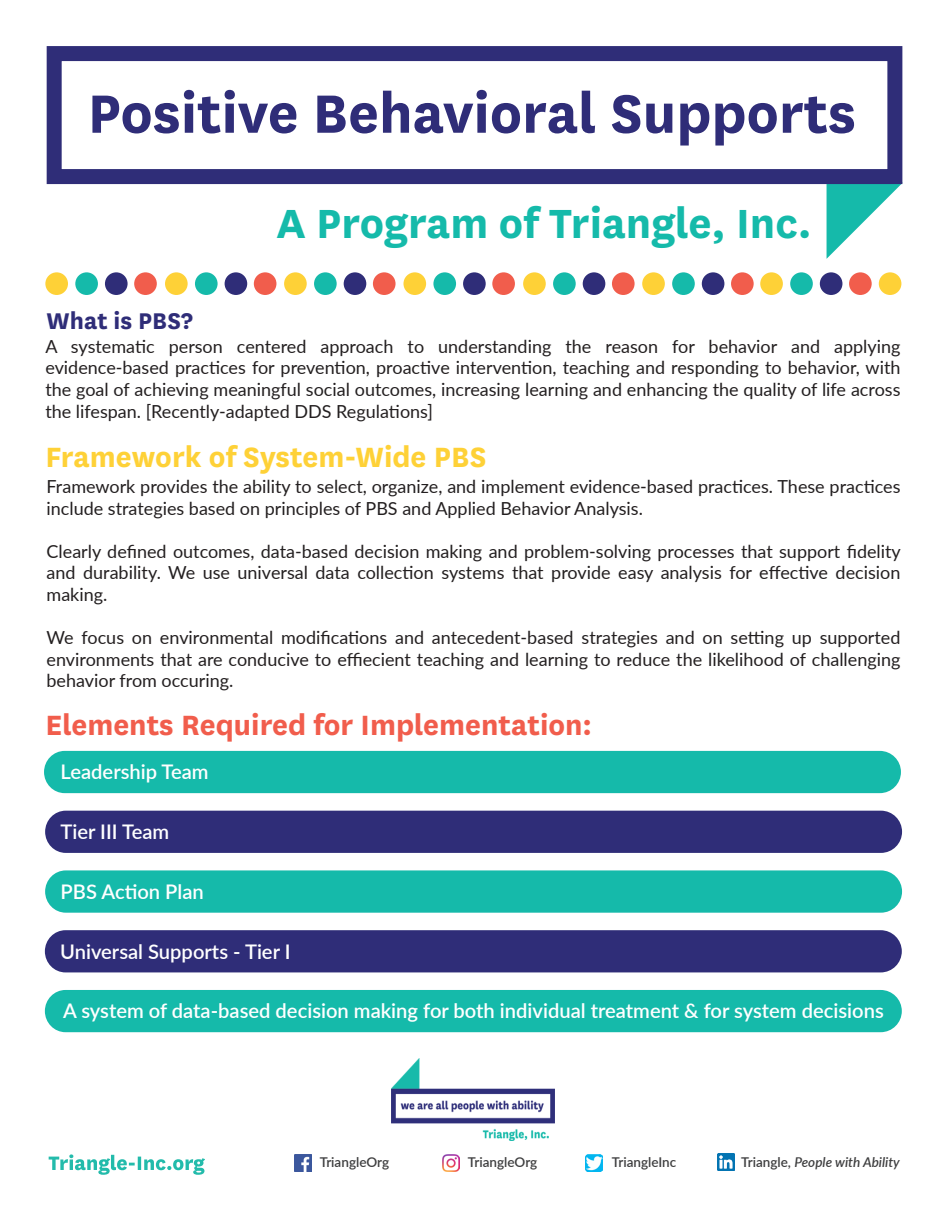
<style>
.page{position:relative;width:945px;height:1215px;background:#fff}
.page>*{position:absolute;margin:0;border:0;box-sizing:border-box;transform-origin:0 0}
.t1{font:700 63px "National";color:#2f2d78}
.t2{font:700 47.55px "National";color:#15baaa}
.t3{font:700 32.55px "National";color:#f15d4c}
.t4{font:700 32.55px "National";color:#fed137}
.t5{font:700 26.55px "National";color:#2f2d78}
.t6{font:600 20.1px "Lato";color:#fff}
.t7{font:18px/21.6px "Lato";color:#231f20;text-align:justify}
.t8{font:600 13.5px "Lato";color:#3e3e3f}
.t9{font:italic 600 13.5px "Lato";color:#3e3e3f}
.s1{font-style:normal}
</style>
<div class="page">
<div style="left:45px;top:930px;width:857px;height:42px;background:#2f2d78;border-radius:21px"></div>
<div style="left:45px;top:990px;width:857px;height:42px;background:#15baaa;border-radius:21px"></div>
<div style="left:45px;top:870px;width:857px;height:43px;background:#15baaa;border-radius:21px"></div>
<div style="left:45px;top:811px;width:857px;height:42px;background:#2f2d78;border-radius:21px"></div>
<div style="left:44px;top:751px;width:857px;height:42px;background:#15baaa;border-radius:21px"></div>
<svg style="left:827px;top:183px;width:76px;height:76px"></svg>
<div style="left:47px;top:46px;width:855px;height:138px;border:15px solid #2f2d78"></div>
<div style="left:134px;top:272px;width:23px;height:23px;background:#f15d4c;border-radius:50%"></div>
<div style="left:105px;top:272px;width:23px;height:23px;background:#2f2d78;border-radius:50%"></div>
<div style="left:75px;top:272px;width:23px;height:23px;background:#15baaa;border-radius:50%"></div>
<div style="left:45px;top:272px;width:23px;height:23px;background:#fed137;border-radius:50%"></div>
<div style="left:254px;top:272px;width:22px;height:23px;background:#f15d4c;border-radius:50%"></div>
<div style="left:225px;top:272px;width:22px;height:23px;background:#2f2d78;border-radius:50%"></div>
<div style="left:195px;top:272px;width:23px;height:23px;background:#15baaa;border-radius:50%"></div>
<div style="left:165px;top:272px;width:23px;height:23px;background:#fed137;border-radius:50%"></div>
<div style="left:373px;top:272px;width:23px;height:23px;background:#f15d4c;border-radius:50%"></div>
<div style="left:344px;top:272px;width:22px;height:23px;background:#2f2d78;border-radius:50%"></div>
<div style="left:314px;top:272px;width:23px;height:23px;background:#15baaa;border-radius:50%"></div>
<div style="left:284px;top:272px;width:23px;height:23px;background:#fed137;border-radius:50%"></div>
<div style="left:492px;top:272px;width:23px;height:23px;background:#f15d4c;border-radius:50%"></div>
<div style="left:463px;top:272px;width:23px;height:23px;background:#2f2d78;border-radius:50%"></div>
<div style="left:433px;top:272px;width:23px;height:23px;background:#15baaa;border-radius:50%"></div>
<div style="left:403px;top:272px;width:23px;height:23px;background:#fed137;border-radius:50%"></div>
<div style="left:612px;top:272px;width:23px;height:23px;background:#f15d4c;border-radius:50%"></div>
<div style="left:583px;top:272px;width:22px;height:23px;background:#2f2d78;border-radius:50%"></div>
<div style="left:553px;top:272px;width:23px;height:23px;background:#15baaa;border-radius:50%"></div>
<div style="left:523px;top:272px;width:23px;height:23px;background:#fed137;border-radius:50%"></div>
<div style="left:731px;top:272px;width:23px;height:23px;background:#f15d4c;border-radius:50%"></div>
<div style="left:702px;top:272px;width:22px;height:23px;background:#2f2d78;border-radius:50%"></div>
<div style="left:672px;top:272px;width:23px;height:23px;background:#15baaa;border-radius:50%"></div>
<div style="left:642px;top:272px;width:23px;height:23px;background:#fed137;border-radius:50%"></div>
<div style="left:849px;top:272px;width:23px;height:23px;background:#f15d4c;border-radius:50%"></div>
<div style="left:820px;top:272px;width:22px;height:23px;background:#2f2d78;border-radius:50%"></div>
<div style="left:790px;top:272px;width:23px;height:23px;background:#15baaa;border-radius:50%"></div>
<div style="left:760px;top:272px;width:23px;height:23px;background:#fed137;border-radius:50%"></div>
<div style="left:879px;top:272px;width:22px;height:23px;background:#fed137;border-radius:50%"></div>
<img style="left:391px;top:1058px;width:164px;height:82px">
<img style="left:294px;top:1154px;width:17px;height:17px">
<img style="left:443px;top:1154px;width:17px;height:17px">
<img style="left:585px;top:1154px;width:17px;height:17px">
<img style="left:717px;top:1153px;width:17px;height:17px">
<svg style="left:49px;top:1154px;width:156px;height:21px"></svg>
<h1 class="t1" style="left:88px;top:69px;width:770px">Positive Behavioral Supports</h1>
<h3 class="t5" style="left:47px;top:302px;width:148px">What is PBS?</h3>
<h2 class="t2" style="left:276px;top:190px;width:537px">A Program of Triangle, Inc.</h2>
<p class="t7" style="left:45px;top:335px;width:857px">A systematic person centered approach to understanding the reason for behavior and applying evidence-based practices for prevention, proactive intervention, teaching and responding to behavior, with the goal of achieving meaningful social outcomes, increasing learning and enhancing the quality of life across the lifespan. [Recently-adapted DDS Regulations]</p>
<h3 class="t4" style="left:45px;top:434px;width:443px">Framework of System-Wide PBS</h3>
<p class="t7" style="left:47px;top:475px;width:855px">Framework provides the ability to select, organize, and implement evidence-based practices. These practices include strategies based on principles of PBS and Applied Behavior Analysis.</p>
<p class="t7" style="left:47px;top:540px;width:856px">Clearly defined outcomes, data-based decision making and problem-solving processes that support fidelity and durability. We use universal data collection systems that provide easy analysis for effective decision making.</p>
<p class="t7" style="left:47px;top:626px;width:855px">We focus on environmental modifications and antecedent-based strategies and on setting up supported environments that are conducive to effiecient teaching and learning to reduce the likelihood of challenging behavior from occuring.</p>
<h3 class="t3" style="left:45px;top:702px;width:548px">Elements Required for Implementation:</h3>
<p class="t6" style="left:61px;top:757px;width:150px">Leadership Team</p>
<p class="t6" style="left:61px;top:817px;width:110px">Tier III Team</p>
<p class="t6" style="left:61px;top:877px;width:145px">PBS Action Plan</p>
<p class="t6" style="left:60px;top:937px;width:232px">Universal Supports - Tier I</p>
<p class="t6" style="left:63px;top:996px;width:822px">A system of data-based decision making for both individual treatment &amp; for system decisions</p>
<p class="t8" style="left:320px;top:1153px;width:71px">TriangleOrg</p>
<p class="t8" style="left:468px;top:1153px;width:71px">TriangleOrg</p>
<p class="t8" style="left:612px;top:1153px;width:66px">TriangleInc</p>
<p class="t9" style="left:741px;top:1153px;width:160px"><span class="s1">Triangle,</span> People with Ability</p>
</div>
